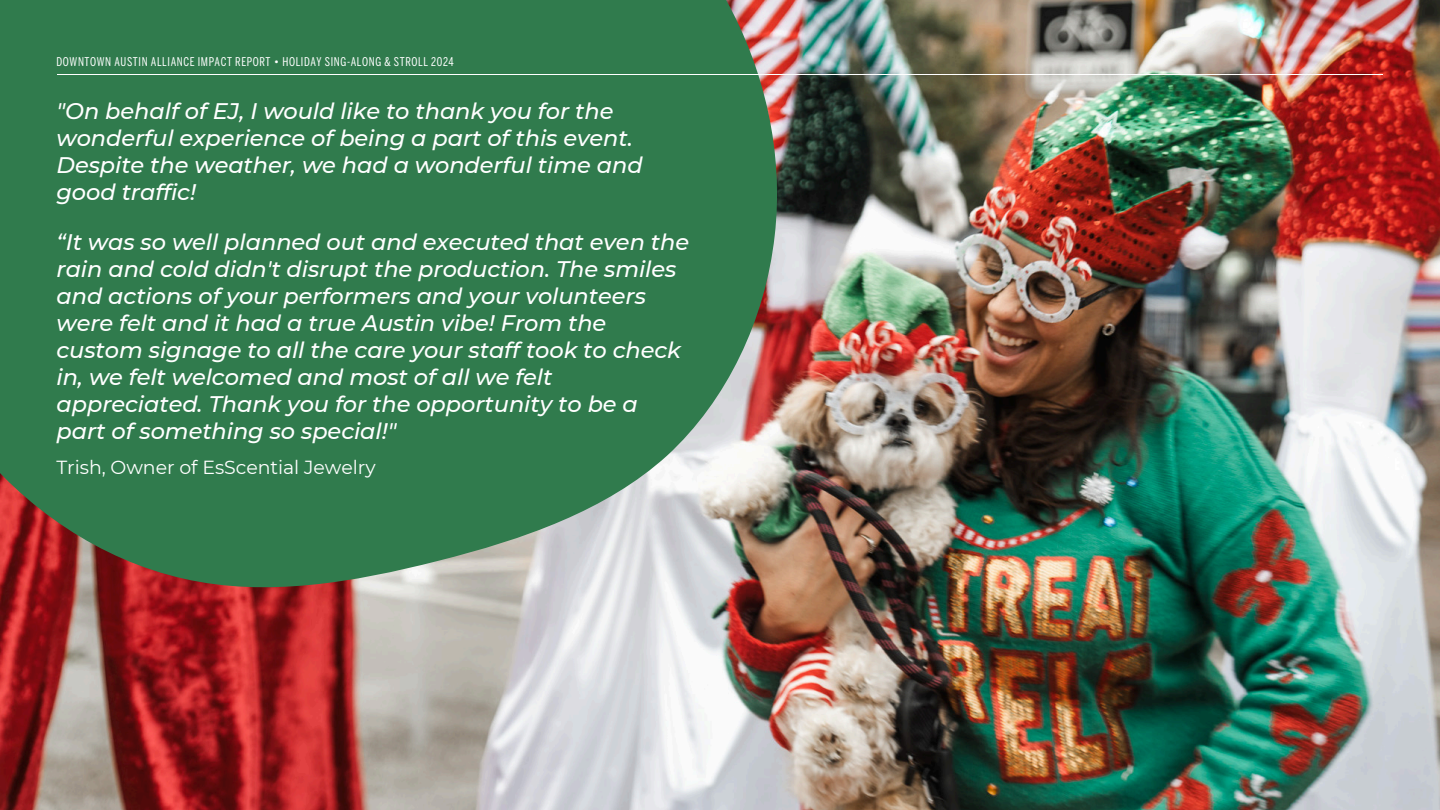
<style>
.page{position:relative;width:1440px;height:810px;background:#fff}
.page>*{position:absolute;margin:0;border:0;box-sizing:border-box;transform-origin:0 0}
.t1{font:italic 500 22.5px/27px "Montserrat";letter-spacing:-.005em;color:#fff}
.t2{font:18.9px "Montserrat";letter-spacing:-.005em;color:#fff}
.t3{font:12px "Benton Sans Comp";letter-spacing:.05em;color:#fff}
</style>
<div class="page">
<img style="left:0;top:0;width:1440px;height:810px">
<img style="left:0;top:0;width:933px;height:781px">
<hr style="left:58px;top:74px;width:1325px;height:1px;background:#fff">
<p class="t3" style="left:57px;top:55px;width:399px">DOWNTOWN AUSTIN ALLIANCE IMPACT REPORT • HOLIDAY SING-ALONG &amp; STROLL 2024</p>
<p class="t1" style="left:57px;top:98px;width:588px">"On behalf of EJ, I would like to thank you for the wonderful experience of being a part of this event.<br>Despite the weather, we had a wonderful time and good traffic!</p>
<p class="t1" style="left:57px;top:228px;width:634px">“It was so well planned out and executed that even the rain and cold didn't disrupt the production. The smiles and actions of your performers and your volunteers were felt and it had a true Austin vibe! From the custom signage to all the care your staff took to check in, we felt welcomed and most of all we felt appreciated. Thank you for the opportunity to be a part of something so special!"</p>
<h1 class="t2" style="left:57px;top:455px;width:321px">Trish, Owner of EsScential Jewelry</h1>
</div>
